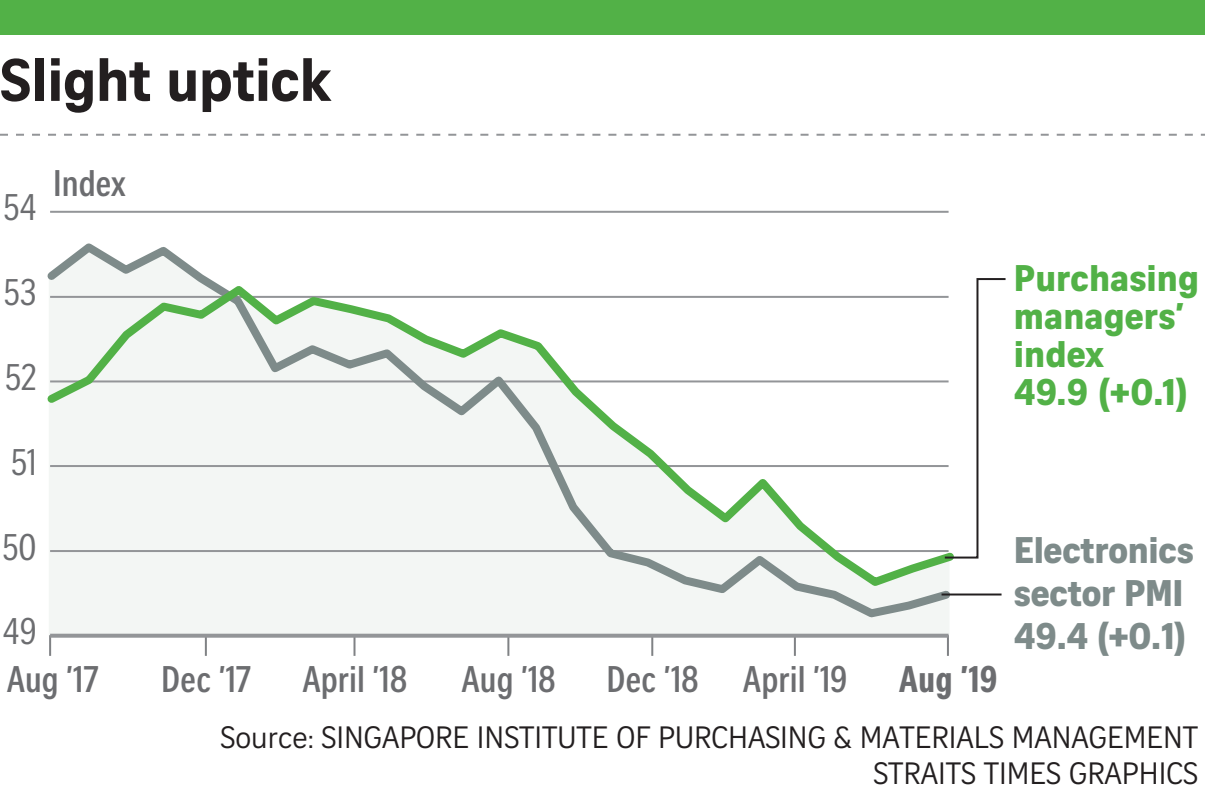
<style>
.page{position:relative;width:1205px;height:794px;background:#fff}
.page>*{position:absolute;margin:0;border:0;box-sizing:border-box;transform-origin:0 0}
.t1{font:700 58px "Curator Serp Text";letter-spacing:-.01em;color:#231f20}
.t2{font:700 36px "Curator Head Cond ST Semi";color:#6c6d70}
.t3{font:700 36px/38px "Curator Head ST Extra";color:#52b147}
.t4{font:700 36px/43.2px "Curator Head ST Extra";letter-spacing:-.01em;color:#7e8b8a}
.t5{font:36px "Curator Head Cond ST Regular";color:#6c6d70}
.t6{font:36px "Curator Head Cond ST Bold";color:#6c6d70}
.t7{font:30px/36px "Curator Serp Text";color:#231f20;text-align:right}
</style>
<div class="page">
<div style="left:0;top:0;width:1204px;height:34px;background:#52b147"></div>
<svg style="left:0;top:134px;width:1204px;height:2px"></svg>
<div style="left:49px;top:621px;width:900px;height:15px;background:#f3f6f4"></div>
<hr style="left:49px;top:635px;width:2px;height:21px;background:#808285">
<hr style="left:205px;top:635px;width:2px;height:21px;background:#808285">
<hr style="left:353px;top:635px;width:2px;height:21px;background:#808285">
<hr style="left:507px;top:635px;width:2px;height:21px;background:#808285">
<hr style="left:651px;top:635px;width:2px;height:21px;background:#808285">
<hr style="left:793px;top:635px;width:2px;height:21px;background:#808285">
<hr style="left:946px;top:635px;width:2px;height:21px;background:#808285">
<hr style="left:50px;top:211px;width:898px;height:2px;background:#939598">
<svg style="left:50px;top:633px;width:898px;height:4px;background:#a3a6a8"></svg>
<svg style="left:47px;top:243px;width:908px;height:378px"></svg>
<svg style="left:47px;top:280px;width:908px;height:311px"></svg>
<svg style="left:942px;top:277px;width:64px;height:282px"></svg>
<hr style="left:941px;top:593px;width:60px;height:2px;background:#231f20">
<h1 class="t1" style="left:0;top:45px;width:333px">Slight uptick</h1>
<p class="t5" style="left:4px;top:188px;width:34px">54</p>
<p class="t2" style="left:53px;top:164px;width:74px">Index</p>
<p class="t5" style="left:4px;top:273px;width:34px">53</p>
<p class="t5" style="left:5px;top:358px;width:33px">52</p>
<p class="t5" style="left:11px;top:442px;width:27px">51</p>
<p class="t3" style="left:1013px;top:258px;width:186px">Purchasing managers’ index<br>49.9 (+0.1)</p>
<p class="t5" style="left:2px;top:527px;width:36px">50</p>
<p class="t5" style="left:3px;top:612px;width:35px">49</p>
<p class="t2" style="left:7px;top:659px;width:93px">Aug ’17</p>
<p class="t2" style="left:161px;top:659px;width:91px">Dec ’17</p>
<p class="t2" style="left:302px;top:659px;width:106px">April ’18</p>
<p class="t2" style="left:461px;top:659px;width:96px">Aug ’18</p>
<p class="t2" style="left:606px;top:659px;width:242px">Dec ’18 April ’19</p>
<p class="t6" style="left:898px;top:659px;width:100px">Aug ’19</p>
<p class="t4" style="left:1013px;top:528px;width:181px">Electronics sector PMI<br>49.4 (+0.1)</p>
<p class="t7" style="left:220px;top:719px;width:979px">Source: SINGAPORE INSTITUTE OF PURCHASING &amp; MATERIALS MANAGEMENT<br>STRAITS TIMES GRAPHICS</p>
</div>
